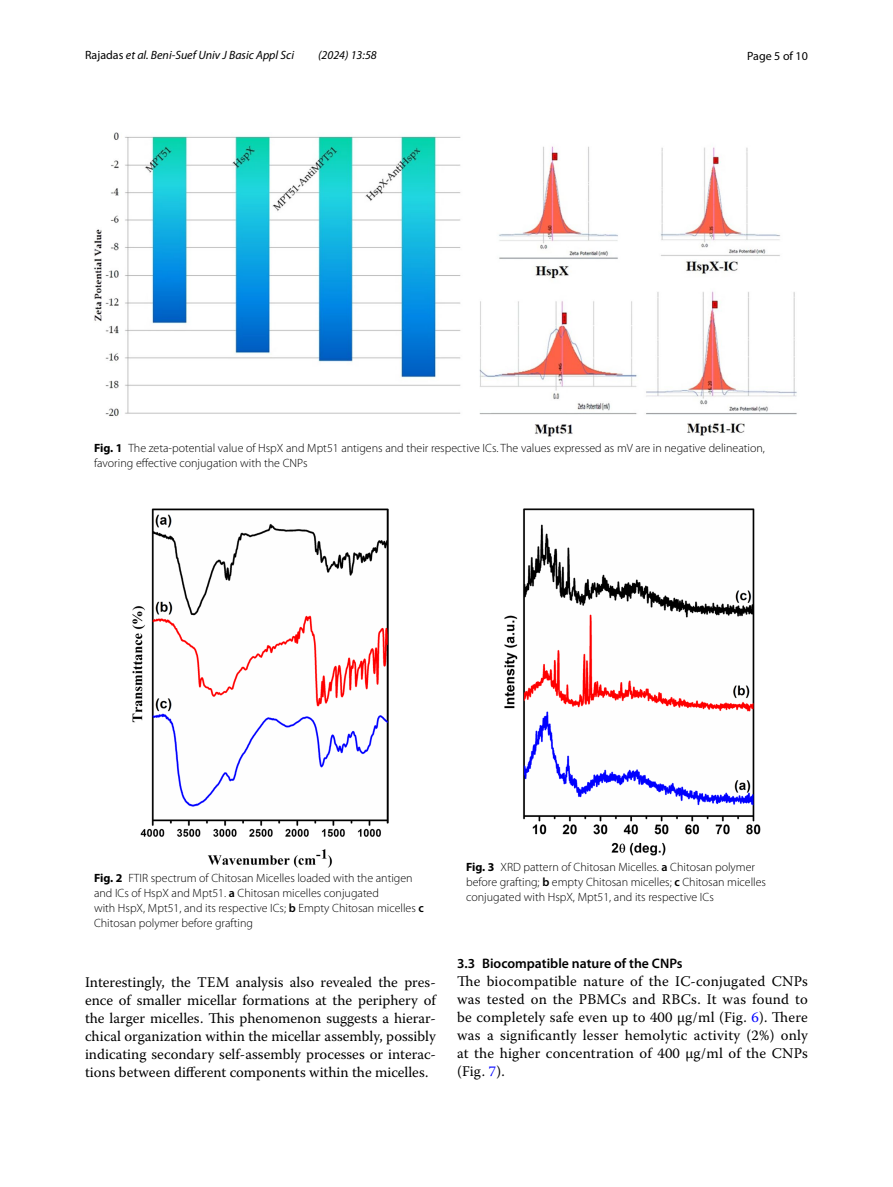
<style>
.page{position:relative;width:893px;height:1187px;background:#fff}
.page>*{position:absolute;margin:0;border:0;box-sizing:border-box;transform-origin:0 0}
.t1{font:14.7px/18px "Warnock Pro";letter-spacing:.005em;color:#000;text-align:justify}
.t2{font:600 13.8px "Myriad Pro";color:#000}
.t3{font:300 12px/15px "Myriad Pro";color:#000}
.t4{font:italic 12px "Myriad Pro";color:#000}
.t5{font:12px "Myriad Pro";color:#000}
.s1{font-style:normal}
.s2{font-weight:700}
.s3{font-weight:600}
.s4{color:#00f}
</style>
<div class="page">
<img style="left:94px;top:133px;width:703px;height:304px">
<img style="left:133px;top:508px;width:255px;height:359px">
<img style="left:505px;top:508px;width:255px;height:347px">
<p class="t4" style="left:85px;top:48px;width:211px"><span class="s1">Rajadas</span> et al. Beni-Suef Univ J Basic Appl Sci</p>
<p class="t4" style="left:318px;top:48px;width:60px">(2024) 13:58</p>
<p class="t5" style="left:747px;top:48px;width:62px">Page 5 of 10</p>
<p class="t3" style="left:94px;top:441px;width:672px"><span class="s2">Fig. 1</span> The zeta-potential value of HspX and Mpt51 antigens and their respective ICs. The values expressed as mV are in negative delineation, favoring effective conjugation with the CNPs</p>
<p class="t3" style="left:94px;top:871px;width:331px"><span class="s2">Fig. 2</span> FTIR spectrum of Chitosan Micelles loaded with the antigen and ICs of HspX and Mpt51. <span class="s3">a</span> Chitosan micelles conjugated<br>with HspX, Mpt51, and its respective ICs; <span class="s3">b</span> Empty Chitosan micelles <span class="s3">c </span>Chitosan polymer before grafting</p>
<p class="t3" style="left:466px;top:859px;width:301px"><span class="s2">Fig. 3</span> XRD pattern of Chitosan Micelles. <span class="s3">a</span> Chitosan polymer before grafting; <span class="s3">b</span> empty Chitosan micelles; <span class="s3">c</span> Chitosan micelles conjugated with HspX, Mpt51, and its respective ICs</p>
<p class="t1" style="left:85px;top:972px;width:352px">Interestingly, the TEM analysis also revealed the pres&shy;ence of smaller micellar formations at the periphery of the larger micelles. This phenomenon suggests a hierar&shy;chical organization within the micellar assembly, possibly indicating secondary self-assembly processes or interac&shy;tions between different components within the micelles.</p>
<p class="t2" style="left:457px;top:954px;width:227px">3.3 Biocompatible nature of the CNPs</p>
<p class="t1" style="left:457px;top:971px;width:352px">The biocompatible nature of the IC-conjugated CNPs was tested on the PBMCs and RBCs. It was found to be completely safe even up to 400 µg/ml (Fig. <span class="s4">6</span>). There was a significantly lesser hemolytic activity (2%) only at the higher concentration of 400 µg/ml of the CNPs (Fig. <span class="s4">7</span>).</p>
</div>
